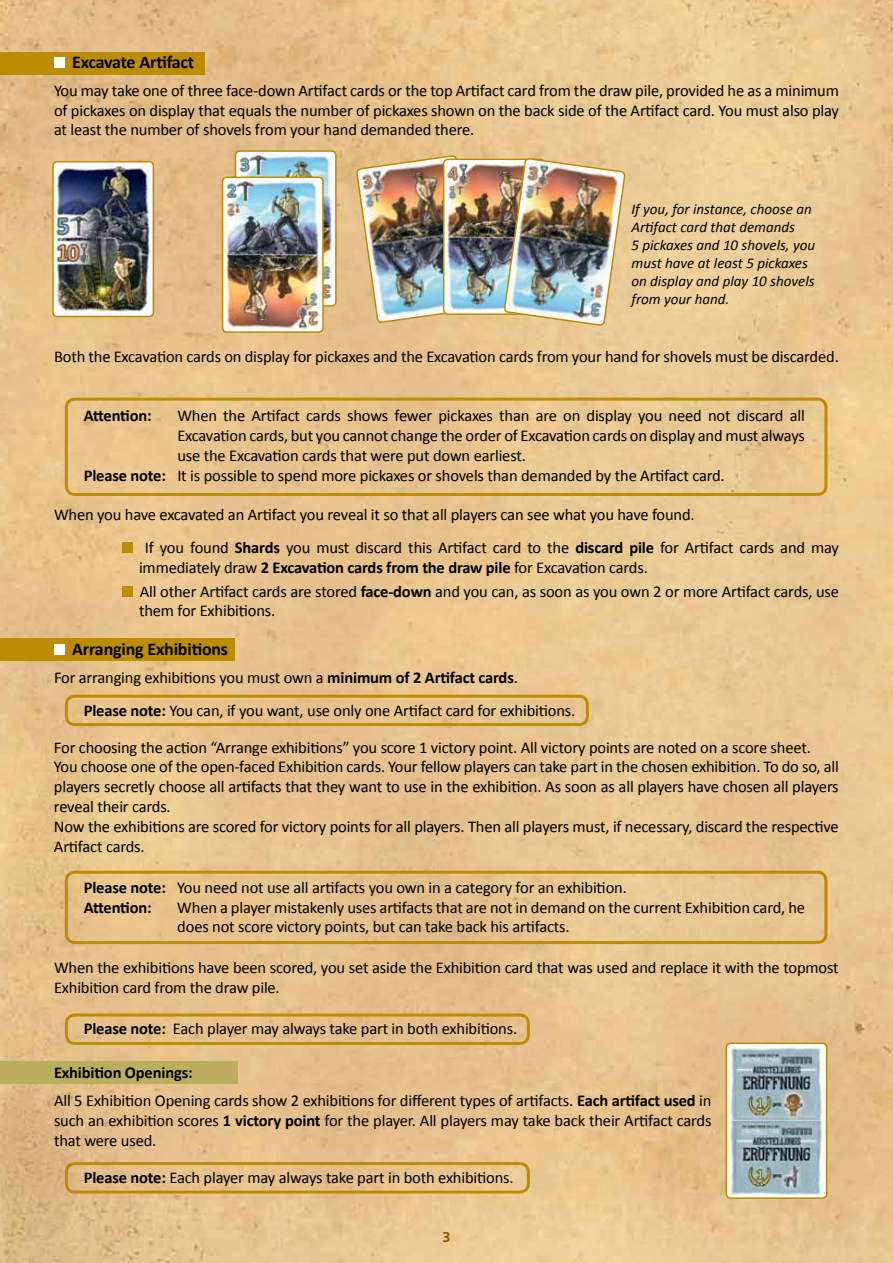
<style>
.page{position:relative;width:893px;height:1263px;background:#fff}
.page>*{position:absolute;margin:0;border:0;box-sizing:border-box;transform-origin:0 0}
.t1{font:700 18px "Calibri";letter-spacing:-.01em;color:#000}
.t2{font:16.5px/19.8px "Calibri";letter-spacing:-.01em;color:#000}
.t3{font:700 16.5px "Calibri";letter-spacing:-.015em;color:#000}
.t4{font:italic 15px/18px "Calibri";color:#000}
.t5{font:700 14.25px "Frutiger";color:#905501}
.s1{font-weight:700}
</style>
<div class="page">
<img style="left:0;top:0;width:893px;height:1263px">
<div style="left:0;top:1061px;width:237px;height:22px;background:#bcae5f"></div>
<div style="left:0;top:638px;width:235px;height:22px;background:#bc8d03"></div>
<div style="left:0;top:52px;width:205px;height:22px;background:#bc8d03"></div>
<div style="left:54px;top:57px;width:11px;height:11px;background:#fff"></div>
<div style="left:122px;top:542px;width:11px;height:11px;background:#bc8d03"></div>
<div style="left:122px;top:586px;width:11px;height:11px;background:#bc8d03"></div>
<div style="left:54px;top:644px;width:11px;height:11px;background:#fff"></div>
<div style="left:65px;top:398px;width:762px;height:98px;border:3px solid #bc8d03;border-radius:9px"></div>
<div style="left:65px;top:695px;width:524px;height:31px;border:3px solid #bc8d03;border-radius:9px"></div>
<div style="left:65px;top:871px;width:762px;height:73px;border:3px solid #bc8d03;border-radius:9px"></div>
<div style="left:65px;top:1013px;width:465px;height:32px;border:3px solid #bc8d03;border-radius:9px"></div>
<div style="left:65px;top:1162px;width:465px;height:31px;border:3px solid #bc8d03;border-radius:9px"></div>
<img style="left:235px;top:151px;width:99px;height:153px">
<div style="left:235px;top:150px;width:102px;height:157px;border:2px solid #bc8d03;border-radius:4px"></div>
<img style="left:223px;top:177px;width:100px;height:153px">
<div style="left:222px;top:177px;width:102px;height:156px;border:2px solid #bc8d03;border-radius:4px"></div>
<img style="left:55px;top:164px;width:96px;height:150px">
<div style="left:52px;top:161px;width:102px;height:156px;border:2px solid #bc8d03;border-radius:4px"></div>
<img style="left:356px;top:155px;width:121px;height:185px">
<img style="left:444px;top:159px;width:59px;height:153px">
<div style="left:443px;top:159px;width:102px;height:156px;border:2px solid #bc8d03;border-radius:4px"></div>
<img style="left:503px;top:157px;width:123px;height:172px">
<img style="left:726px;top:1043px;width:101px;height:155px">
<div style="left:726px;top:1042px;width:101px;height:157px;border:2px solid #bc8d03;border-radius:4px"></div>
<p class="t1" style="left:72px;top:50px;width:123px">Excavate Artifact</p>
<p class="t2" style="left:54px;top:80px;width:786px;text-align:justify">You may take one of three face-down Artifact cards or the top Artifact card from the draw pile, provided he as a minimum of pickaxes on display that equals the number of pickaxes shown on the back side of the Artifact card. You must also play at least the number of shovels from your hand demanded there.</p>
<p class="t4" style="left:631px;top:199px;width:185px">If you, for instance, choose an<br>Artifact card that demands<br>5 pickaxes and 10 shovels, you must have at least 5 pickaxes on display and play 10 shovels from your hand.</p>
<p class="t2" style="left:54px;top:346px;width:786px">Both the Excavation cards on display for pickaxes and the Excavation cards from your hand for shovels must be discarded.</p>
<p class="t3" style="left:84px;top:405px;width:69px">Attention:</p>
<p class="t2" style="left:177px;top:406px;width:629px">When the Artifact cards shows fewer pickaxes than are on display you need not discard all</p>
<p class="t2" style="left:177px;top:426px;width:629px">Excavation cards, but you cannot change the order of Excavation cards on display and must always</p>
<p class="t2" style="left:177px;top:445px;width:350px">use the Excavation cards that were put down earliest.</p>
<p class="t2" style="left:84px;top:465px;width:642px"><span class="s1">Please note:</span> It is possible to spend more pickaxes or shovels than demanded by the Artifact card.</p>
<p class="t2" style="left:145px;top:498px;width:696px;line-height:32.5px;text-indent:-91px">When you have excavated an Artifact you reveal it so that all players can see what you have found.<br>If you found <span class="s1">Shards</span> you must discard this Artifact card to the <span class="s1">discard pile</span> for Artifact cards and may</p>
<p class="t2" style="left:139px;top:555px;width:702px;line-height:24px">immediately draw <span class="s1">2 Excavation cards from the draw pile</span> for Excavation cards.<br>All other Artifact cards are stored <span class="s1">face-down</span> and you can, as soon as you own 2 or more Artifact cards, use</p>
<p class="t2" style="left:139px;top:601px;width:138px">them for Exhibitions.</p>
<p class="t1" style="left:72px;top:638px;width:157px">Arranging Exhibitions</p>
<p class="t2" style="left:84px;top:662px;width:493px;line-height:32.5px;text-indent:-30px">For arranging exhibitions you must own a <span class="s1">minimum of 2 Artifact cards</span>.<br><span class="s1">Please note:</span> You can, if you want, use only one Artifact card for exhibitions.</p>
<p class="t2" style="left:54px;top:737px;width:786px">For choosing the action “Arrange exhibitions” you score 1 victory point. All victory points are noted on a score sheet.<br>You choose one of the open-faced Exhibition cards. Your fellow players can take part in the chosen exhibition. To do so, all players secretly choose all artifacts that they want to use in the exhibition. As soon as all players have chosen all players reveal their cards.<br>Now the exhibitions are scored for victory points for all players. Then all players must, if necessary, discard the respective Artifact cards.</p>
<p class="t2" style="left:84px;top:877px;width:545px"><span class="s1">Please note:</span> You need not use all artifacts you own in a category for an exhibition.<br><span class="s1">Attention:</span></p>
<p class="t2" style="left:177px;top:897px;width:629px">When a player mistakenly uses artifacts that are not in demand on the current Exhibition card, he does not score victory points, but can take back his artifacts.</p>
<p class="t2" style="left:54px;top:958px;width:786px">When the exhibitions have been scored, you set aside the Exhibition card that was used and replace it with the topmost<br>Exhibition card from the draw pile.</p>
<p class="t2" style="left:84px;top:1019px;width:435px"><span class="s1">Please note:</span> Each player may always take part in both exhibitions.</p>
<p class="t2" style="left:54px;top:1058px;width:659px;line-height:28.3px"><span class="s1">Exhibition Openings:<br></span>All 5 Exhibition Opening cards show 2 exhibitions for different types of artifacts. <span class="s1">Each artifact used</span> in</p>
<p class="t2" style="left:54px;top:1111px;width:659px">such an exhibition scores <span class="s1">1 victory point</span> for the player. All players may take back their Artifact cards that were used.</p>
<p class="t2" style="left:84px;top:1167px;width:431px"><span class="s1">Please note:</span> Each player may always take part in both exhibitions.</p>
<p class="t5" style="left:442px;top:1229px;width:9px">3</p>
</div>
